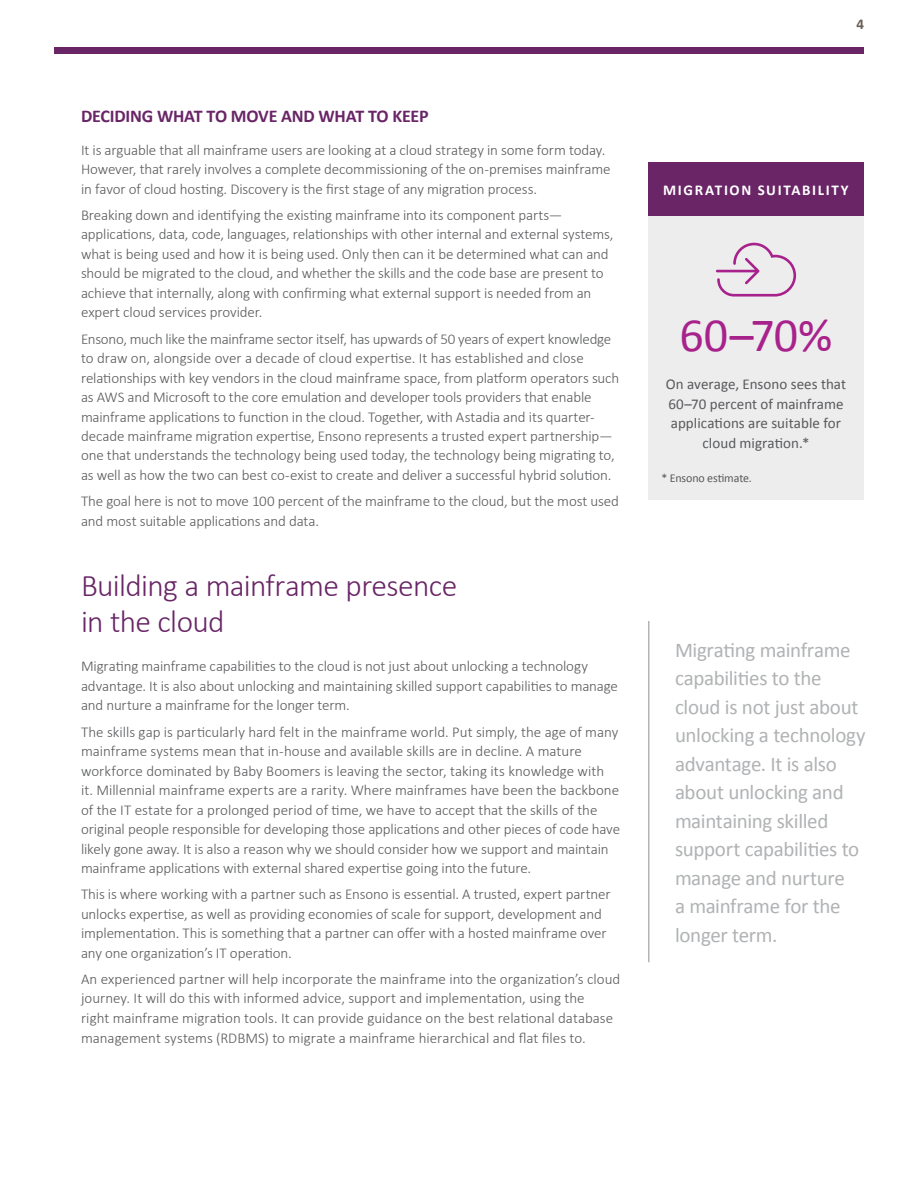
<style>
.page{position:relative;width:918px;height:1188px;background:#fff}
.page>*{position:absolute;margin:0;border:0;box-sizing:border-box;transform-origin:0 0}
.t1{font:48px "Calibri";color:#a8228b}
.t2{font:300 31.5px/36px "Calibri";letter-spacing:-.02em;color:#692566}
.t3{font:21px/28.5px "Calibri";letter-spacing:-.015em;color:#b0b2b4}
.t4{font:700 18px "Calibri";letter-spacing:-.01em;color:#692566}
.t5{font:300 15px/19.5px "Calibri";letter-spacing:-.005em;color:#58595b}
.t6{font:15px/19.5px "Calibri";letter-spacing:.005em;color:#58595b;text-align:center}
.t7{font:700 15px "Calibri";letter-spacing:.105em;color:#fff}
.t8{font:700 15px "Calibri";color:#6a6159}
.t9{font:12px "Calibri";letter-spacing:-.01em;color:#58595b}
</style>
<div class="page">
<div style="left:54px;top:47px;width:810px;height:7px;background:#692566"></div>
<div style="left:648px;top:216px;width:216px;height:284px;background:#ededee"></div>
<div style="left:648px;top:162px;width:216px;height:54px;background:#692566"></div>
<svg style="left:716px;top:243px;width:80px;height:54px"></svg>
<hr style="left:648px;top:621px;width:2px;height:341px;background:#b3b4b3">
<p class="t4" style="left:81px;top:104px;width:349px">DECIDING WHAT TO MOVE AND WHAT TO KEEP</p>
<p class="t5" style="left:81px;top:139px;width:531px">It is arguable that all mainframe users are looking at a cloud strategy in some form today.<br>However, that rarely involves a complete decommissioning of the on-premises mainframe in favor of cloud hosting. Discovery is the first stage of any migration process.</p>
<p class="t5" style="left:81px;top:204px;width:534px">Breaking down and identifying the existing mainframe into its component parts— applications, data, code, languages, relationships with other internal and external systems, what is being used and how it is being used. Only then can it be determined what can and should be migrated to the cloud, and whether the skills and the code base are present to achieve that internally, along with confirming what external support is needed from an expert cloud services provider.</p>
<p class="t5" style="left:81px;top:328px;width:540px">Ensono, much like the mainframe sector itself, has upwards of 50 years of expert knowledge to draw on, alongside over a decade of cloud expertise. It has established and close relationships with key vendors in the cloud mainframe space, from platform operators such as AWS and Microsoft to the core emulation and developer tools providers that enable mainframe applications to function in the cloud. Together, with Astadia and its quarter&shy;decade mainframe migration expertise, Ensono represents a trusted expert partnership— one that understands the technology being used today, the technology being migrating to, as well as how the two can best co-exist to create and deliver a successful hybrid solution.</p>
<p class="t5" style="left:81px;top:491px;width:540px">The goal here is not to move 100 percent of the mainframe to the cloud, but the most used and most suitable applications and data.</p>
<h2 class="t2" style="left:81px;top:566px;width:378px">Building a mainframe presence in the cloud</h2>
<p class="t5" style="left:81px;top:656px;width:538px">Migrating mainframe capabilities to the cloud is not just about unlocking a technology advantage. It is also about unlocking and maintaining skilled support capabilities to manage and nurture a mainframe for the longer term.</p>
<p class="t5" style="left:81px;top:721px;width:541px">The skills gap is particularly hard felt in the mainframe world. Put simply, the age of many mainframe systems mean that in-house and available skills are in decline. A mature workforce dominated by Baby Boomers is leaving the sector, taking its knowledge with<br>it. Millennial mainframe experts are a rarity. Where mainframes have been the backbone of the IT estate for a prolonged period of time, we have to accept that the skills of the original people responsible for developing those applications and other pieces of code have likely gone away. It is also a reason why we should consider how we support and maintain mainframe applications with external shared expertise going into the future.</p>
<p class="t5" style="left:81px;top:884px;width:531px">This is where working with a partner such as Ensono is essential. A trusted, expert partner unlocks expertise, as well as providing economies of scale for support, development and implementation. This is something that a partner can offer with a hosted mainframe over any one organization’s IT operation.</p>
<p class="t5" style="left:81px;top:969px;width:541px">An experienced partner will help incorporate the mainframe into the organization’s cloud journey. It will do this with informed advice, support and implementation, using the<br>right mainframe migration tools. It can provide guidance on the best relational database management systems (RDBMS) to migrate a mainframe hierarchical and flat files to.</p>
<p class="t8" style="left:856px;top:15px;width:9px">4</p>
<p class="t7" style="left:663px;top:180px;width:187px">MIGRATION SUITABILITY</p>
<h1 class="t1" style="left:679px;top:305px;width:155px">60–70%</h1>
<p class="t6" style="left:666px;top:375px;width:182px">On average, Ensono sees that<br>60–70 percent of mainframe applications are suitable for cloud migration.*</p>
<p class="t9" style="left:662px;top:470px;width:92px">* Ensono estimate.</p>
<h3 class="t3" style="left:675px;top:636px;width:192px">Migrating mainframe capabilities to the cloud is not just about unlocking a technology advantage. It is also about unlocking and maintaining skilled support capabilities to manage and nurture<br>a mainframe for the longer term.</h3>
</div>
